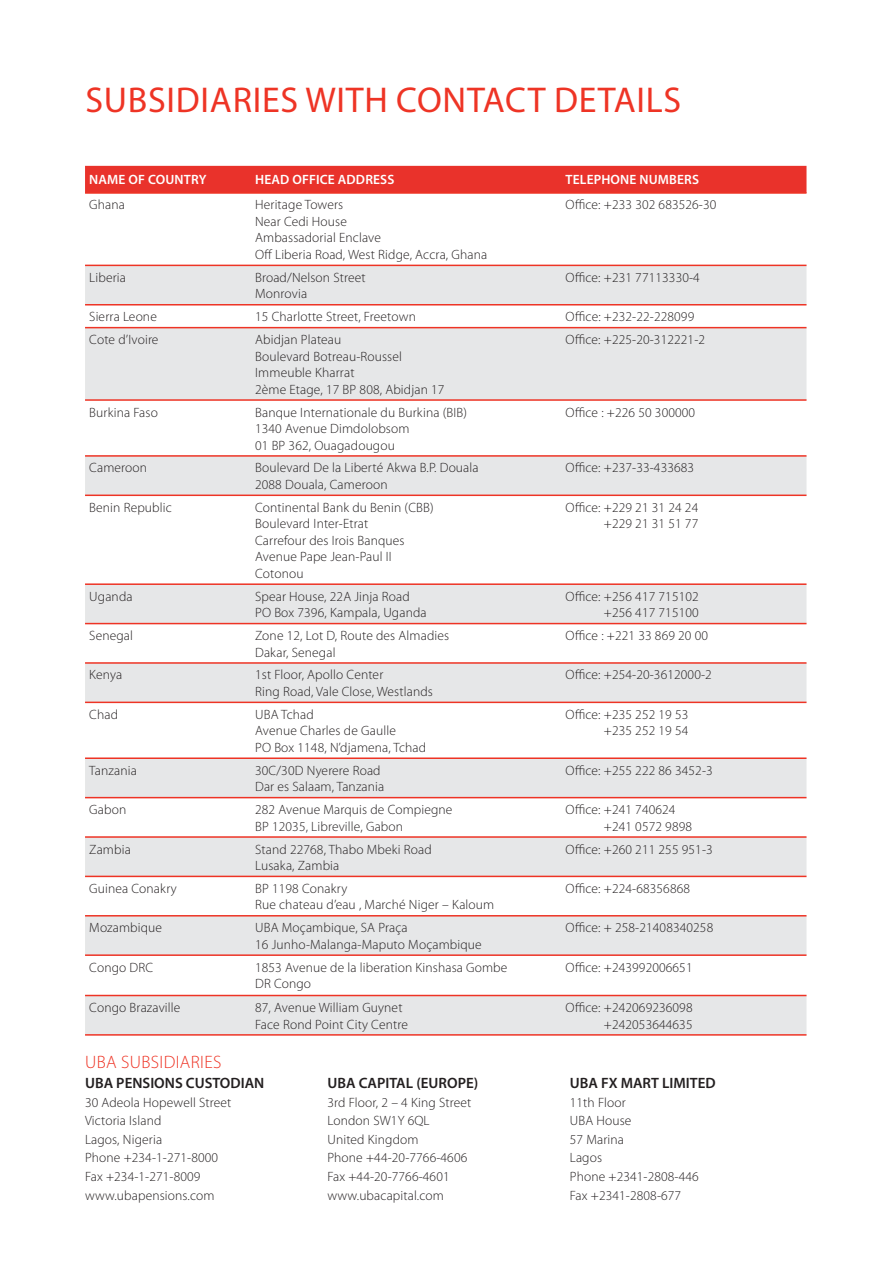
<style>
.page{position:relative;width:893px;height:1263px;background:#fff}
.page>*{position:absolute;margin:0;border:0;box-sizing:border-box;transform-origin:0 0}
.t1{font:36px "Myriad Pro";letter-spacing:.02em;color:#ee3425}
.t2{font:300 18px "Myriad Pro";letter-spacing:.02em;color:#ee3425}
.t3{font:600 15px "Myriad Pro";color:#231f20}
.t4{font:300 13.5px/16.5px "Myriad Pro";letter-spacing:.01em;color:#231f20}
.t5{font:600 13.5px "Myriad Pro";letter-spacing:.01em;color:#fff}
</style>
<div class="page">
<div style="left:85px;top:166px;width:721px;height:26px;background:#e9322b"></div>
<svg style="left:85px;top:266px;width:721px;height:768px;fill:#e9e7e8"></svg>
<hr style="left:85px;top:192px;width:721px;height:2px;background:#ee3425">
<hr style="left:85px;top:265px;width:721px;height:1px;background:#ee3425">
<hr style="left:85px;top:304px;width:721px;height:1px;background:#ee3425">
<hr style="left:85px;top:327px;width:721px;height:1px;background:#ee3425">
<hr style="left:85px;top:399px;width:721px;height:2px;background:#ee3425">
<hr style="left:85px;top:455px;width:721px;height:2px;background:#ee3425">
<hr style="left:85px;top:494px;width:721px;height:2px;background:#ee3425">
<hr style="left:85px;top:583px;width:721px;height:2px;background:#ee3425">
<hr style="left:85px;top:623px;width:721px;height:1px;background:#ee3425">
<hr style="left:85px;top:662px;width:721px;height:2px;background:#ee3425">
<hr style="left:85px;top:702px;width:721px;height:1px;background:#ee3425">
<hr style="left:85px;top:757px;width:721px;height:2px;background:#ee3425">
<hr style="left:85px;top:797px;width:721px;height:1px;background:#ee3425">
<hr style="left:85px;top:836px;width:721px;height:2px;background:#ee3425">
<hr style="left:85px;top:876px;width:721px;height:1px;background:#ee3425">
<hr style="left:85px;top:915px;width:721px;height:1px;background:#ee3425">
<hr style="left:85px;top:954px;width:721px;height:2px;background:#ee3425">
<hr style="left:85px;top:995px;width:721px;height:1px;background:#ee3425">
<hr style="left:85px;top:1034px;width:721px;height:2px;background:#ee3425">
<h1 class="t1" style="left:85px;top:86px;width:597px">SUBSIDIARIES WITH CONTACT DETAILS</h1>
<p class="t5" style="left:89px;top:175px;width:119px">NAME OF COUNTRY</p>
<p class="t5" style="left:255px;top:175px;width:141px">HEAD OFFICE ADDRESS</p>
<p class="t5" style="left:566px;top:175px;width:135px">TELEPHONE NUMBERS</p>
<p class="t4" style="left:89px;top:198px;width:37px">Ghana</p>
<p class="t4" style="left:255px;top:198px;width:234px">Heritage Towers<br>Near Cedi House<br>Ambassadorial Enclave<br>Off Liberia Road, West Ridge, Accra, Ghana</p>
<p class="t4" style="left:566px;top:198px;width:152px">Office: +233 302 683526-30</p>
<p class="t4" style="left:89px;top:270px;width:38px">Liberia</p>
<p class="t4" style="left:255px;top:270px;width:112px">Broad/Nelson Street<br>Monrovia</p>
<p class="t4" style="left:566px;top:270px;width:136px">Office: +231 77113330-4</p>
<p class="t4" style="left:89px;top:310px;width:69px">Sierra Leone</p>
<p class="t4" style="left:255px;top:310px;width:162px">15 Charlotte Street, Freetown</p>
<p class="t4" style="left:566px;top:310px;width:130px">Office: +232-22-228099</p>
<p class="t4" style="left:89px;top:333px;width:71px">Cote d’Ivoire</p>
<p class="t4" style="left:255px;top:333px;width:191px">Abidjan Plateau<br>Boulevard Botreau-Roussel<br>Immeuble Kharrat<br>2ème Etage, 17 BP 808, Abidjan 17</p>
<p class="t4" style="left:566px;top:333px;width:141px">Office: +225-20-312221-2</p>
<p class="t4" style="left:89px;top:405px;width:70px">Burkina Faso</p>
<p class="t4" style="left:255px;top:405px;width:213px">Banque Internationale du Burkina (BIB)<br>1340 Avenue Dimdolobsom<br>01 BP 362, Ouagadougou</p>
<p class="t4" style="left:566px;top:405px;width:131px">Office : +226 50 300000</p>
<p class="t4" style="left:89px;top:461px;width:59px">Cameroon</p>
<p class="t4" style="left:255px;top:461px;width:225px">Boulevard De la Liberté Akwa B.P. Douala<br>2088 Douala, Cameroon</p>
<p class="t4" style="left:566px;top:461px;width:130px">Office: +237-33-433683</p>
<p class="t4" style="left:89px;top:500px;width:84px">Benin Republic</p>
<p class="t4" style="left:255px;top:500px;width:180px">Continental Bank du Benin (CBB)<br>Boulevard Inter-Etrat<br>Carrefour des Irois Banques<br>Avenue Pape Jean-Paul II<br>Cotonou</p>
<p class="t4" style="left:566px;top:500px;width:134px;text-align:right">Office: +229 21 31 24 24 +229 21 31 51 77</p>
<p class="t4" style="left:89px;top:589px;width:45px">Uganda</p>
<p class="t4" style="left:255px;top:589px;width:173px">Spear House, 22A Jinja Road<br>PO Box 7396, Kampala, Uganda</p>
<p class="t4" style="left:566px;top:589px;width:135px;text-align:right">Office: +256 417 715102 +256 417 715100</p>
<p class="t4" style="left:89px;top:629px;width:45px">Senegal</p>
<p class="t4" style="left:255px;top:629px;width:196px">Zone 12, Lot D, Route des Almadies<br>Dakar, Senegal</p>
<p class="t4" style="left:566px;top:629px;width:144px">Office : +221 33 869 20 00</p>
<p class="t4" style="left:89px;top:668px;width:35px">Kenya</p>
<p class="t4" style="left:255px;top:668px;width:179px">1st Floor, Apollo Center<br>Ring Road, Vale Close, Westlands</p>
<p class="t4" style="left:566px;top:668px;width:148px">Office: +254-20-3612000-2</p>
<p class="t4" style="left:89px;top:707px;width:30px">Chad</p>
<p class="t4" style="left:255px;top:707px;width:173px">UBA Tchad<br>Avenue Charles de Gaulle<br>PO Box 1148, N’djamena, Tchad</p>
<p class="t4" style="left:566px;top:707px;width:124px;text-align:right">Office: +235 252 19 53 +235 252 19 54</p>
<p class="t4" style="left:89px;top:763px;width:49px">Tanzania</p>
<p class="t4" style="left:255px;top:763px;width:131px">30C/30D Nyerere Road<br>Dar es Salaam, Tanzania</p>
<p class="t4" style="left:566px;top:763px;width:149px">Office: +255 222 86 3452-3</p>
<p class="t4" style="left:89px;top:803px;width:39px">Gabon</p>
<p class="t4" style="left:255px;top:803px;width:199px">282 Avenue Marquis de Compiegne<br>BP 12035, Libreville, Gabon</p>
<p class="t4" style="left:604px;top:803px;width:90px;text-indent:-38px">Office: +241 740624 +241 0572 9898</p>
<p class="t4" style="left:89px;top:842px;width:43px">Zambia</p>
<p class="t4" style="left:255px;top:842px;width:178px">Stand 22768, Thabo Mbeki Road<br>Lusaka, Zambia</p>
<p class="t4" style="left:566px;top:842px;width:149px">Office: +260 211 255 951-3</p>
<p class="t4" style="left:89px;top:881px;width:89px">Guinea Conakry</p>
<p class="t4" style="left:255px;top:881px;width:241px">BP 1198 Conakry<br>Rue chateau d’eau , Marché Niger – Kaloum</p>
<p class="t4" style="left:566px;top:881px;width:126px">Office: +224-68356868</p>
<p class="t4" style="left:89px;top:921px;width:74px">Mozambique</p>
<p class="t4" style="left:255px;top:921px;width:228px">UBA Moçambique, SA Praça<br>16 Junho-Malanga-Maputo Moçambique</p>
<p class="t4" style="left:566px;top:921px;width:149px">Office: + 258-21408340258</p>
<p class="t4" style="left:89px;top:960px;width:65px">Congo DRC</p>
<p class="t4" style="left:255px;top:960px;width:254px">1853 Avenue de la liberation Kinshasa Gombe<br>DR Congo</p>
<p class="t4" style="left:566px;top:960px;width:129px">Office: +243992006651</p>
<p class="t4" style="left:89px;top:1000px;width:93px">Congo Brazaville</p>
<p class="t4" style="left:255px;top:1000px;width:154px">87, Avenue William Guynet<br>Face Rond Point City Centre</p>
<p class="t4" style="left:566px;top:1000px;width:129px;text-align:right">Office: +242069236098 +242053644635</p>
<h2 class="t2" style="left:85px;top:1055px;width:138px">UBA SUBSIDIARIES</h2>
<p class="t3" style="left:85px;top:1077px;width:181px">UBA PENSIONS CUSTODIAN</p>
<p class="t3" style="left:327px;top:1077px;width:152px">UBA CAPITAL (EUROPE)</p>
<p class="t3" style="left:570px;top:1077px;width:147px">UBA FX MART LIMITED</p>
<p class="t4" style="left:85px;top:1095px;width:148px">30 Adeola Hopewell Street</p>
<p class="t4" style="left:327px;top:1095px;width:145px">3rd Floor, 2 – 4 King Street</p>
<p class="t4" style="left:570px;top:1095px;width:57px">11th Floor</p>
<p class="t4" style="left:85px;top:1114px;width:78px">Victoria Island</p>
<p class="t4" style="left:327px;top:1114px;width:104px">London SW1Y 6QL</p>
<p class="t4" style="left:570px;top:1114px;width:63px">UBA House</p>
<p class="t4" style="left:85px;top:1132px;width:79px">Lagos, Nigeria</p>
<p class="t4" style="left:327px;top:1132px;width:93px">United Kingdom</p>
<p class="t4" style="left:570px;top:1132px;width:56px">57 Marina</p>
<p class="t4" style="left:85px;top:1151px;width:135px">Phone +234-1-271-8000</p>
<p class="t4" style="left:327px;top:1151px;width:141px">Phone +44-20-7766-4606</p>
<p class="t4" style="left:570px;top:1151px;width:34px">Lagos</p>
<p class="t4" style="left:85px;top:1169px;width:117px">Fax +234-1-271-8009</p>
<p class="t4" style="left:327px;top:1169px;width:124px">Fax +44-20-7766-4601</p>
<p class="t4" style="left:570px;top:1169px;width:130px">Phone +2341-2808-446</p>
<p class="t4" style="left:85px;top:1188px;width:131px">www.ubapensions.com</p>
<p class="t4" style="left:327px;top:1188px;width:118px">www.ubacapital.com</p>
<p class="t4" style="left:570px;top:1188px;width:113px">Fax +2341-2808-677</p>
</div>
